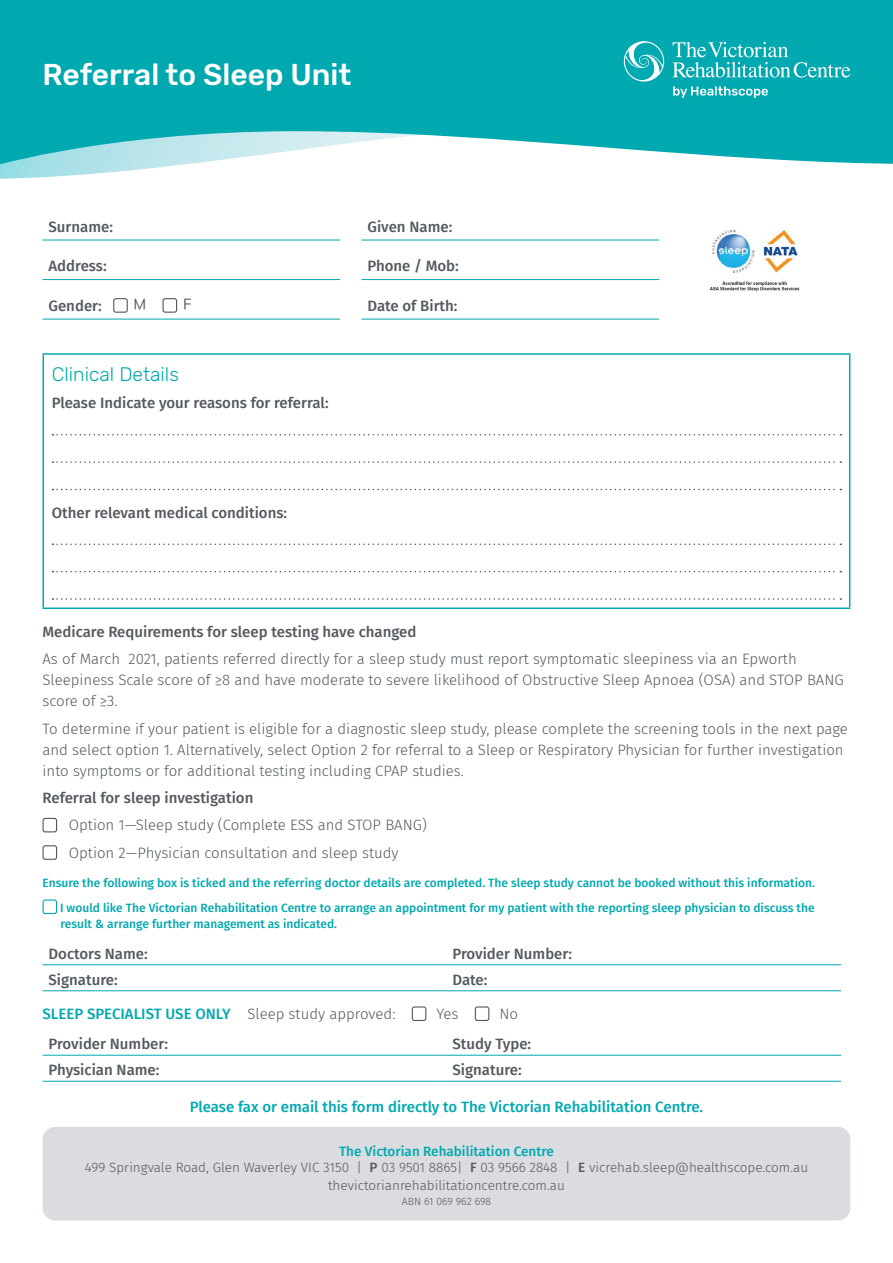
<style>
.page{position:relative;width:893px;height:1263px;background:#fff}
.page>*{position:absolute;margin:0;border:0;box-sizing:border-box;transform-origin:0 0}
.t1{font:500 30px "Rubik";color:#fff}
.t2{font:300 19.5px "Rubik";color:#00a8b0}
.t3{font:300 15px/21px "Fira Sans";color:#53595f}
.t4{font:500 15px "Fira Sans";color:#53595f}
.t5{font:500 15px "Fira Sans";color:#00a8b0}
.t6{font:300 13.5px/16.2px "Fira Sans";color:#53595f;text-align:center}
.t7{font:500 12px/25px "Fira Sans";color:#00a8b0;text-align:right}
.t8{font:300 10.5px "Fira Sans";color:#53595f}
.s1{font-weight:300;color:#53595f}
.s2{font-weight:500;color:#00a8b0}
.s3{font-weight:500}
</style>
<div class="page">
<div style="left:43px;top:1127px;width:807px;height:93px;background:#dadce0;border-radius:13px"></div>
<svg style="left:0;top:0;width:893px;height:170px;background:#23b4bb"></svg>
<svg style="left:672px;top:42px;width:178px;height:36px;background:#31b8bf"></svg>
<svg style="left:673px;top:86px;width:95px;height:12px"></svg>
<svg style="left:624px;top:41px;width:40px;height:41px;background:#40bec4"></svg>
<hr style="left:43px;top:240px;width:297px;height:1px;background:#00a8b0">
<hr style="left:43px;top:279px;width:297px;height:1px;background:#00a8b0">
<hr style="left:43px;top:319px;width:297px;height:1px;background:#00a8b0">
<hr style="left:361px;top:240px;width:298px;height:1px;background:#00a8b0">
<hr style="left:361px;top:279px;width:298px;height:1px;background:#00a8b0">
<hr style="left:361px;top:319px;width:298px;height:1px;background:#00a8b0">
<img style="left:710px;top:229px;width:90px;height:63px">
<div style="left:113px;top:298px;width:15px;height:15px;border:1px solid #53595f;border-radius:2px"></div>
<div style="left:163px;top:298px;width:14px;height:15px;border:1px solid #53595f;border-radius:2px"></div>
<hr style="left:43px;top:355px;width:1px;height:252px;background:#00a8b0">
<hr style="left:43px;top:353px;width:807px;height:2px;background:#00a8b0">
<hr style="left:849px;top:355px;width:1px;height:252px;background:#00a8b0">
<hr style="left:43px;top:607px;width:807px;height:2px;background:#00a8b0">
<svg style="left:53px;top:434px;width:788px;height:1px"></svg>
<svg style="left:53px;top:461px;width:788px;height:2px"></svg>
<svg style="left:53px;top:489px;width:788px;height:1px"></svg>
<svg style="left:53px;top:543px;width:788px;height:2px"></svg>
<svg style="left:53px;top:571px;width:788px;height:1px"></svg>
<svg style="left:53px;top:598px;width:788px;height:2px"></svg>
<div style="left:43px;top:818px;width:14px;height:14px;border:1px solid #53595f;border-radius:2px"></div>
<div style="left:43px;top:845px;width:14px;height:15px;border:1px solid #53595f;border-radius:2px"></div>
<div style="left:43px;top:899px;width:14px;height:15px;border:1px solid #00a8b0;border-radius:2px"></div>
<hr style="left:43px;top:964px;width:403px;height:1px;background:#00a8b0">
<hr style="left:43px;top:990px;width:403px;height:1px;background:#00a8b0">
<hr style="left:446px;top:964px;width:395px;height:1px;background:#00a8b0">
<hr style="left:446px;top:990px;width:395px;height:1px;background:#00a8b0">
<div style="left:412px;top:1006px;width:14px;height:15px;border:1px solid #53595f;border-radius:2px"></div>
<div style="left:475px;top:1006px;width:14px;height:15px;border:1px solid #53595f;border-radius:2px"></div>
<hr style="left:43px;top:1055px;width:403px;height:1px;background:#00a8b0">
<hr style="left:43px;top:1081px;width:403px;height:1px;background:#00a8b0">
<hr style="left:446px;top:1055px;width:395px;height:1px;background:#00a8b0">
<hr style="left:446px;top:1081px;width:395px;height:1px;background:#00a8b0">
<h1 class="t1" style="left:43px;top:58px;width:310px">Referral to Sleep Unit</h1>
<p class="t4" style="left:49px;top:214px;width:66px">Surname:</p>
<p class="t4" style="left:367px;top:214px;width:86px">Given Name:</p>
<p class="t4" style="left:49px;top:254px;width:60px">Address:</p>
<p class="t4" style="left:367px;top:254px;width:93px">Phone / Mob:</p>
<p class="t4" style="left:49px;top:293px;width:55px">Gender:</p>
<p class="t4" style="left:367px;top:293px;width:92px">Date of Birth:</p>
<h2 class="t2" style="left:52px;top:363px;width:129px">Clinical Details</h2>
<p class="t4" style="left:52px;top:391px;width:278px">Please Indicate your reasons for referral:</p>
<p class="t4" style="left:52px;top:500px;width:237px">Other relevant medical conditions:</p>
<p class="t4" style="left:43px;top:619px;width:375px">Medicare Requirements for sleep testing have changed</p>
<p class="t3" style="left:43px;top:648px;width:803px">As of March 2021, patients referred directly for a sleep study must report symptomatic sleepiness via an Epworth<br>Sleepiness Scale score of ≥8 and have moderate to severe likelihood of Obstructive Sleep Apnoea (OSA) and STOP BANG score of ≥3.</p>
<p class="t3" style="left:43px;top:718px;width:807px">To determine if your patient is eligible for a diagnostic sleep study, please complete the screening tools in the next page and select option 1. Alternatively, select Option 2 for referral to a Sleep or Respiratory Physician for further investigation into symptoms or for additional testing including CPAP studies.</p>
<p class="t4" style="left:43px;top:786px;width:212px">Referral for sleep investigation</p>
<p class="t3" style="left:69px;top:811px;width:360px;line-height:27.5px">Option 1—Sleep study (Complete ESS and STOP BANG)<br>Option 2—Physician consultation and sleep study</p>
<p class="t7" style="left:43px;top:870px;width:774px">Ensure the following box is ticked and the referring doctor details are completed. The sleep study cannot be booked without this information.<br>I would like The Victorian Rehabilitation Centre to arrange an appointment for my patient with the reporting sleep physician to discuss the</p>
<p class="t7" style="left:61px;top:911px;width:278px">result &amp; arrange further management as indicated.</p>
<p class="t4" style="left:49px;top:941px;width:101px">Doctors Name:</p>
<p class="t4" style="left:452px;top:941px;width:121px">Provider Number:</p>
<p class="t4" style="left:49px;top:967px;width:71px">Signature:</p>
<p class="t4" style="left:452px;top:967px;width:36px">Date:</p>
<p class="t5" style="left:43px;top:1002px;width:354px">SLEEP SPECIALIST USE ONLY <span class="s1">Sleep study approved:</span></p>
<p class="t3" style="left:436px;top:1003px;width:24px">Yes</p>
<p class="t3" style="left:499px;top:1003px;width:20px">No</p>
<p class="t4" style="left:49px;top:1032px;width:121px">Provider Number:</p>
<p class="t4" style="left:452px;top:1032px;width:80px">Study Type:</p>
<p class="t4" style="left:49px;top:1058px;width:112px">Physician Name:</p>
<p class="t4" style="left:452px;top:1058px;width:71px">Signature:</p>
<p class="t5" style="left:190px;top:1094px;width:515px">Please fax or email this form directly to The Victorian Rehabilitation Centre.</p>
<p class="t6" style="left:85px;top:1143px;width:725px"><span class="s2">The Victorian Rehabilitation Centre<br></span>499 Springvale Road, Glen Waverley VIC 3150 | <span class="s3">P</span> 03 9501 8865| <span class="s3">F</span> 03 9566 2848 | <span class="s3">E</span> vicrehab.sleep@healthscope.com.au</p>
<p class="t6" style="left:328px;top:1177px;width:238px">thevictorianrehabilitationcentre.com.au</p>
<p class="t8" style="left:402px;top:1194px;width:91px">ABN 61 069 962 698</p>
</div>
